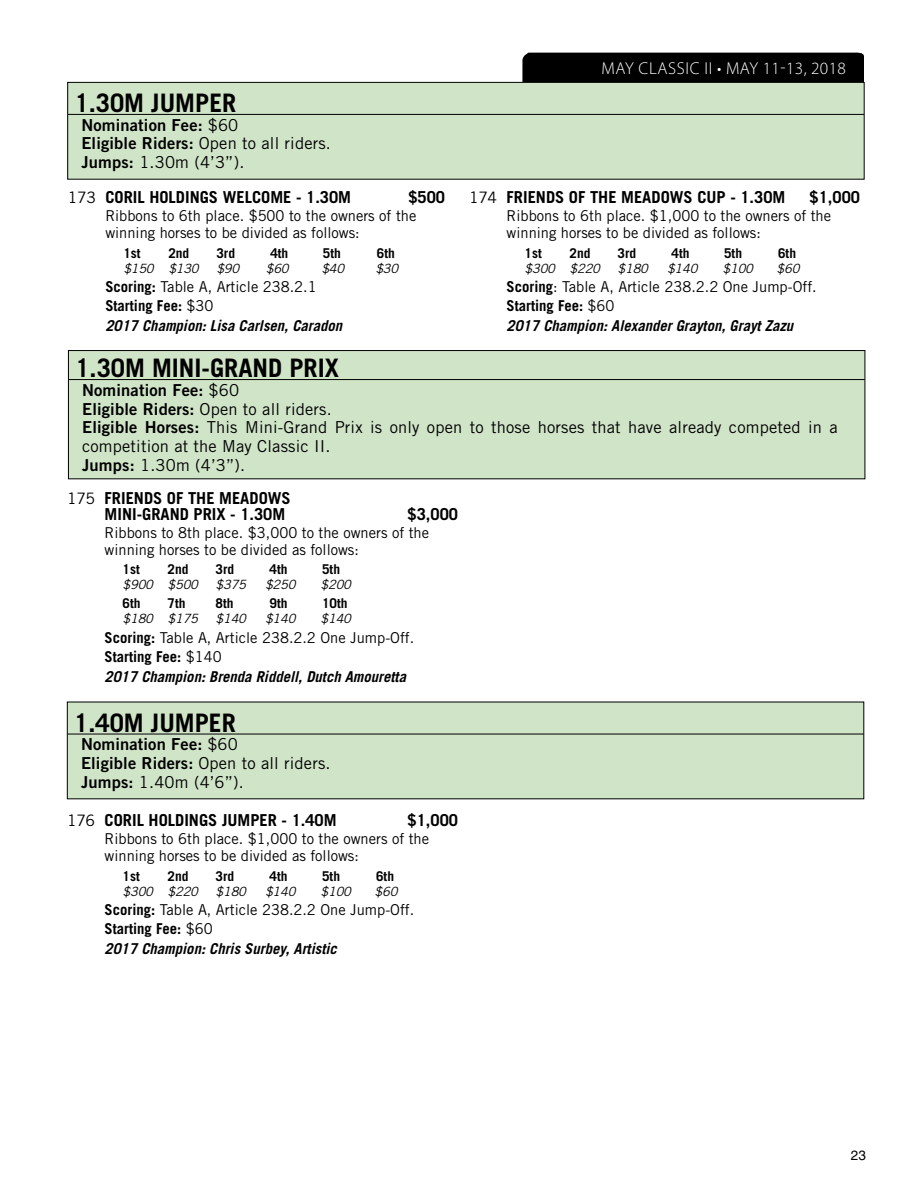
<style>
.page{position:relative;width:918px;height:1188px;background:#fff}
.page>*{position:absolute;margin:0;border:0;box-sizing:border-box;transform-origin:0 0}
.t1{font:700 25.5px "Trade Gothic LT Std";color:#000}
.t2{font:300 17.25px "Myriad Pro";letter-spacing:.025em;color:#fff}
.t3{font:16.5px/18.8px "Trade Gothic LT Std";letter-spacing:.01em;color:#000}
.t4{font:700 16.5px/15.8px "Trade Gothic LT Std";color:#000}
.t5{font:16.5px "Trade Gothic LT Std Bd 2";letter-spacing:.01em;color:#000}
.t6{font:15px/17.2px "Trade Gothic LT Std";color:#000}
.t7{font:italic 700 15px/19.4px "Trade Gothic LT Std";color:#000}
.t8{font:700 13.5px "Trade Gothic LT Std";color:#000}
.t9{font:13.5px "Helvetica";color:#000}
.t10{font:italic 12.75px "Trade Gothic LT Std";letter-spacing:-.02em;color:#000}
.s1{font-family:"Trade Gothic LT Std"}
.s2{font-family:"Trade Gothic LT Std Bd 2"}
.s3{font-weight:400;font-size:15.75px}
.s4{font-style:normal}
.s5{font-weight:400;font-style:normal}
.s6{font-weight:700}
.s7{font-weight:700;font-style:italic}
</style>
<div class="page">
<div style="left:522px;top:52px;width:342px;height:30px;background:#000"></div>
<div style="left:68px;top:82px;width:796px;height:97px;background:#d0e4c8"></div>
<hr style="left:68px;top:114px;width:796px;height:1px;background:#000">
<div style="left:68px;top:82px;width:796px;height:97px;border:1px solid #000"></div>
<div style="left:68px;top:351px;width:797px;height:128px;background:#d0e4c8"></div>
<hr style="left:69px;top:379px;width:796px;height:1px;background:#000">
<div style="left:68px;top:350px;width:797px;height:129px;border:1px solid #000"></div>
<div style="left:67px;top:702px;width:797px;height:97px;background:#d0e4c8"></div>
<hr style="left:68px;top:734px;width:796px;height:1px;background:#000">
<h1 class="t1" style="left:75px;top:87px;width:163px">1.30M JUMPER</h1>
<p class="t5" style="left:81px;top:115px;width:158px">Nomination Fee: <span class="s1">$60</span></p>
<p class="t3" style="left:81px;top:134px;width:251px"><span class="s2">Eligible Riders:</span> Open to all riders.<br><span class="s2">Jumps:</span> 1.30m (4’3”).</p>
<p class="t4" style="left:68px;top:189px;width:285px"><span class="s3">173</span> CORIL HOLDINGS WELCOME - 1.30M</p>
<p class="t4" style="left:408px;top:189px;width:38px">$500</p>
<p class="t6" style="left:105px;top:207px;width:313px">Ribbons to 6th place. $500 to the owners of the winning horses to be divided as follows:</p>
<p class="t8" style="left:123px;top:245px;width:19px">1st</p>
<p class="t8" style="left:168px;top:245px;width:23px">2nd</p>
<p class="t8" style="left:216px;top:245px;width:20px">3rd</p>
<p class="t8" style="left:270px;top:245px;width:20px">4th</p>
<p class="t8" style="left:323px;top:245px;width:20px">5th</p>
<p class="t8" style="left:377px;top:245px;width:20px">6th</p>
<p class="t10" style="left:123px;top:260px;width:77px">$150 $130</p>
<p class="t10" style="left:216px;top:260px;width:24px">$90</p>
<p class="t10" style="left:266px;top:260px;width:24px">$60</p>
<p class="t10" style="left:321px;top:260px;width:24px">$40</p>
<p class="t10" style="left:375px;top:260px;width:24px">$30</p>
<p class="t7" style="left:105px;top:277px;width:238px"><span class="s4">Scoring:</span> <span class="s5">Table A, Article 238.2.1<br></span><span class="s4">Starting Fee:</span> <span class="s5">$30<br></span>2017 Champion: Lisa Carlsen, Caradon</p>
<p class="t2" style="left:602px;top:58px;width:246px">MAY CLASSIC II • MAY 11-13, 2018</p>
<p class="t4" style="left:469px;top:189px;width:318px"><span class="s3">174</span> FRIENDS OF THE MEADOWS CUP - 1.30M</p>
<p class="t4" style="left:810px;top:189px;width:52px">$1,000</p>
<p class="t6" style="left:507px;top:207px;width:326px">Ribbons to 6th place. $1,000 to the owners of the winning horses to be divided as follows:</p>
<p class="t8" style="left:525px;top:245px;width:19px">1st</p>
<p class="t8" style="left:570px;top:245px;width:23px">2nd</p>
<p class="t8" style="left:618px;top:245px;width:20px">3rd</p>
<p class="t8" style="left:672px;top:245px;width:20px">4th</p>
<p class="t8" style="left:724px;top:245px;width:20px">5th</p>
<p class="t8" style="left:778px;top:245px;width:20px">6th</p>
<p class="t10" style="left:525px;top:260px;width:77px">$300 $220</p>
<p class="t10" style="left:618px;top:260px;width:32px">$180</p>
<p class="t10" style="left:667px;top:260px;width:32px">$140</p>
<p class="t10" style="left:723px;top:260px;width:32px">$100</p>
<p class="t10" style="left:777px;top:260px;width:24px">$60</p>
<p class="t7" style="left:507px;top:277px;width:312px"><span class="s4">Scoring</span><span class="s5">: Table A, Article 238.2.2 One Jump-Off.<br></span><span class="s4">Starting Fee:</span> <span class="s5">$60<br></span>2017 Champion: Alexander Grayton, Grayt Zazu</p>
<h1 class="t1" style="left:75px;top:352px;width:265px">1.30M MINI-GRAND PRIX</h1>
<p class="t5" style="left:82px;top:380px;width:158px">Nomination Fee: <span class="s1">$60</span></p>
<p class="t3" style="left:82px;top:399px;width:757px"><span class="s2">Eligible Riders:</span> Open to all riders.<br><span class="s2">Eligible Horses:</span> This Mini-Grand Prix is only open to those horses that have already competed in a competition at the May Classic II.<br><span class="s2">Jumps:</span> 1.30m (4’3”).</p>
<p class="t4" style="left:105px;top:490px;width:188px;text-indent:-38px"><span class="s3">175</span> FRIENDS OF THE MEADOWS<br>MINI-GRAND PRIX - 1.30M</p>
<p class="t4" style="left:408px;top:506px;width:52px">$3,000</p>
<p class="t6" style="left:105px;top:523px;width:326px">Ribbons to 8th place. $3,000 to the owners of the winning horses to be divided as follows:</p>
<p class="t8" style="left:123px;top:561px;width:19px">1st</p>
<p class="t8" style="left:168px;top:561px;width:23px">2nd</p>
<p class="t8" style="left:216px;top:561px;width:20px">3rd</p>
<p class="t8" style="left:270px;top:561px;width:20px">4th</p>
<p class="t8" style="left:322px;top:561px;width:20px">5th</p>
<p class="t10" style="left:123px;top:577px;width:77px">$900 $500</p>
<p class="t10" style="left:216px;top:577px;width:32px">$375</p>
<p class="t10" style="left:265px;top:577px;width:32px">$250</p>
<p class="t10" style="left:321px;top:577px;width:32px">$200</p>
<p class="t8" style="left:123px;top:595px;width:20px">6th</p>
<p class="t8" style="left:168px;top:595px;width:20px">7th</p>
<p class="t8" style="left:216px;top:595px;width:20px">8th</p>
<p class="t8" style="left:270px;top:595px;width:20px">9th</p>
<p class="t8" style="left:322px;top:595px;width:27px">10th</p>
<p class="t10" style="left:123px;top:611px;width:77px">$180 $175</p>
<p class="t10" style="left:216px;top:611px;width:32px">$140</p>
<p class="t10" style="left:265px;top:611px;width:32px">$140</p>
<p class="t10" style="left:321px;top:611px;width:32px">$140</p>
<p class="t7" style="left:105px;top:628px;width:311px"><span class="s4">Scoring:</span> <span class="s5">Table A, Article 238.2.2 One Jump-Off.<br></span><span class="s4">Starting Fee:</span> <span class="s5">$140<br></span>2017 Champion: Brenda Riddell, Dutch Amouretta</p>
<h1 class="t1" style="left:74px;top:707px;width:163px">1.40M JUMPER</h1>
<p class="t5" style="left:81px;top:734px;width:158px">Nomination Fee: <span class="s1">$60</span></p>
<p class="t3" style="left:81px;top:754px;width:251px"><span class="s2">Eligible Riders:</span> Open to all riders.<br><span class="s2">Jumps:</span> 1.40m (4’6”).</p>
<p class="t4" style="left:67px;top:812px;width:271px"><span class="s3">176</span> CORIL HOLDINGS JUMPER - 1.40M</p>
<p class="t4" style="left:408px;top:812px;width:52px">$1,000</p>
<p class="t6" style="left:105px;top:830px;width:326px">Ribbons to 6th place. $1,000 to the owners of the winning horses to be divided as follows:</p>
<p class="t8" style="left:123px;top:867px;width:19px">1st</p>
<p class="t8" style="left:168px;top:867px;width:23px">2nd</p>
<p class="t8" style="left:216px;top:867px;width:20px">3rd</p>
<p class="t8" style="left:270px;top:867px;width:20px">4th</p>
<p class="t8" style="left:322px;top:867px;width:20px">5th</p>
<p class="t8" style="left:376px;top:867px;width:20px">6th</p>
<p class="t10" style="left:123px;top:883px;width:77px">$300 $220</p>
<p class="t10" style="left:216px;top:883px;width:32px">$180</p>
<p class="t10" style="left:265px;top:883px;width:32px">$140</p>
<p class="t10" style="left:321px;top:883px;width:32px">$100</p>
<p class="t10" style="left:375px;top:883px;width:24px">$60</p>
<p class="t6" style="left:105px;top:900px;width:311px;line-height:19.4px"><span class="s6">Scoring:</span> Table A, Article 238.2.2 One Jump-Off.<br><span class="s6">Starting Fee:</span> $60<br><span class="s7">2017 Champion: Chris Surbey, Artistic</span></p>
<p class="t9" style="left:851px;top:1147px;width:17px">23</p>
</div>
